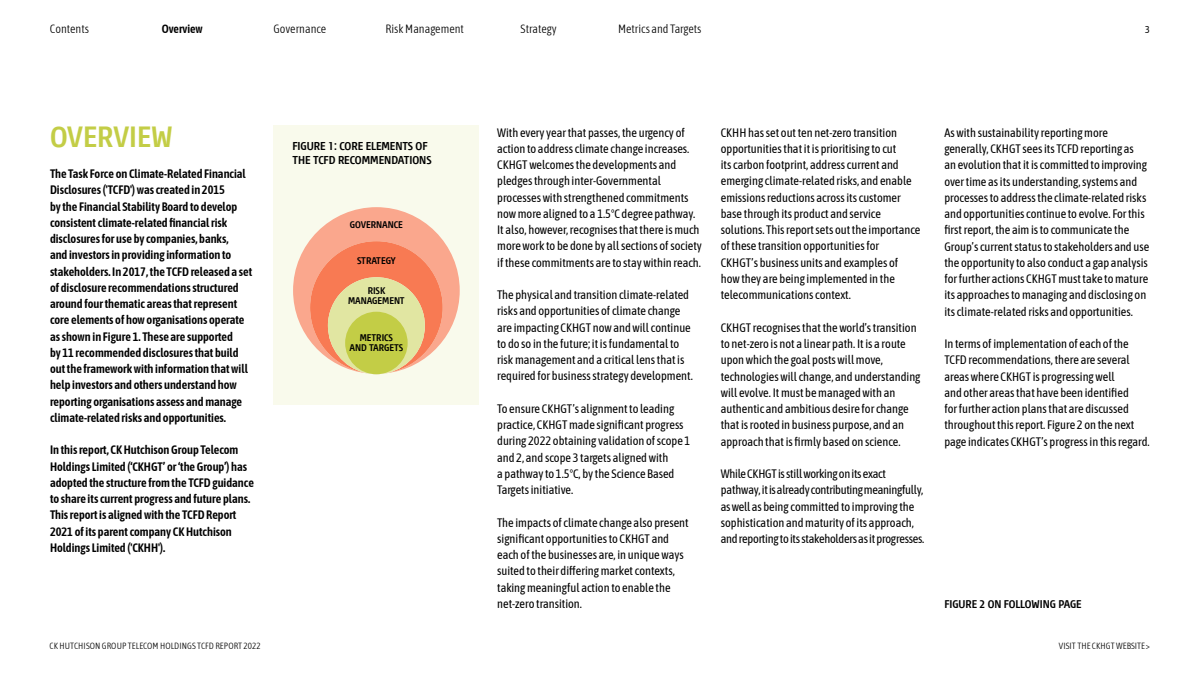
<style>
.page{position:relative;width:1200px;height:675px;background:#fff}
.page>*{position:absolute;margin:0;border:0;box-sizing:border-box;transform-origin:0 0}
.t1{font:700 condensed 32px "Modena";color:#c3cd46}
.t2{font:700 condensed 12.5px/13.5px "Modena";color:#000}
.t3{font:12.25px/16.2px "Asap Condensed";color:#000}
.t4{font:600 12.25px/16.2px "Asap Condensed";color:#000}
.t5{font:12.25px/16.2px "Asap Condensed";letter-spacing:-.02em;color:#000}
.t6{font:700 condensed 12.25px "Modena";color:#000}
.t7{font:300 12px "Asap Condensed";color:#000}
.t8{font:600 12px "Asap Condensed";color:#000}
.t9{font:700 condensed 10.55px/10.1px "Modena";color:#000;text-align:center}
.t10{font:10px "Asap Condensed";color:#000}
.t11{font:300 9px "Asap Condensed";letter-spacing:.01em;color:#000}
</style>
<div class="page">
<div style="left:274px;top:125px;width:205px;height:280px;background:#f9faec"></div>
<svg style="left:293px;top:207px;width:167px;height:167px"></svg>
<div style="left:345px;top:312px;width:63px;height:62px;background:#c3cd46;border-radius:50%"></div>
<p class="t7" style="left:50px;top:21px;width:41px">Contents</p>
<p class="t8" style="left:162px;top:21px;width:43px">Overview</p>
<p class="t7" style="left:274px;top:21px;width:54px">Governance</p>
<p class="t7" style="left:385px;top:21px;width:80px">Risk Management</p>
<p class="t7" style="left:521px;top:21px;width:38px">Strategy</p>
<p class="t7" style="left:618px;top:21px;width:85px">Metrics and Targets</p>
<p class="t10" style="left:1145px;top:22px;width:6px">3</p>
<h1 class="t1" style="left:50px;top:121px;width:124px">OVERVIEW</h1>
<p class="t4" style="left:50px;top:165px;width:204px">The Task Force on Climate-Related Financial Disclosures ('TCFD') was created in 2015<br>by the Financial Stability Board to develop consistent climate-related financial risk disclosures for use by companies, banks,<br>and investors in providing information to stakeholders. In 2017, the TCFD released a set of disclosure recommendations structured around four thematic areas that represent core elements of how organisations operate as shown in Figure 1. These are supported<br>by 11 recommended disclosures that build out the framework with information that will help investors and others understand how reporting organisations assess and manage climate-related risks and opportunities.</p>
<p class="t4" style="left:50px;top:441px;width:205px">In this report, CK Hutchison Group Telecom Holdings Limited (‘CKHGT’ or ‘the Group’) has adopted the structure from the TCFD guidance to share its current progress and future plans.<br>This report is aligned with the TCFD Report 2021 of its parent company CK Hutchison Holdings Limited ('CKHH').</p>
<p class="t2" style="left:292px;top:140px;width:141px">FIGURE 1: CORE ELEMENTS OF<br>THE TCFD RECOMMENDATIONS</p>
<p class="t9" style="left:350px;top:221px;width:54px">GOVERNANCE</p>
<p class="t9" style="left:357px;top:256px;width:40px">STRATEGY</p>
<p class="t9" style="left:348px;top:286px;width:58px">RISK<br>MANAGEMENT</p>
<p class="t9" style="left:350px;top:333px;width:55px">METRICS<br>AND TARGETS</p>
<p class="t11" style="left:50px;top:640px;width:213px">CK HUTCHISON GROUP TELECOM HOLDINGS TCFD REPORT 2022</p>
<p class="t3" style="left:497px;top:123px;width:206px">With every year that passes, the urgency of action to address climate change increases.<br>CKHGT welcomes the developments and pledges through inter-Governmental processes with strengthened commitments now more aligned to a 1.5°C degree pathway.<br>It also, however, recognises that there is much more work to be done by all sections of society if these commitments are to stay within reach.</p>
<p class="t3" style="left:497px;top:286px;width:197px">The physical and transition climate-related risks and opportunities of climate change are impacting CKHGT now and will continue to do so in the future; it is fundamental to risk management and a critical lens that is required for business strategy development.</p>
<p class="t3" style="left:497px;top:400px;width:195px">To ensure CKHGT’s alignment to leading practice, CKHGT made significant progress during 2022 obtaining validation of scope 1 and 2, and scope 3 targets aligned with<br>a pathway to 1.5°C, by the Science Based Targets initiative.</p>
<p class="t3" style="left:497px;top:514px;width:193px">The impacts of climate change also present significant opportunities to CKHGT and each of the businesses are, in unique ways suited to their differing market contexts, taking meaningful action to enable the net-zero transition.</p>
<p class="t3" style="left:721px;top:124px;width:201px">CKHH has set out ten net-zero transition opportunities that it is prioritising to cut<br>its carbon footprint, address current and emerging climate-related risks, and enable emissions reductions across its customer base through its product and service solutions. This report sets out the importance of these transition opportunities for<br>CKHGT’s business units and examples of<br>how they are being implemented in the telecommunications context.</p>
<p class="t3" style="left:721px;top:319px;width:201px">CKHGT recognises that the world’s transition to net-zero is not a linear path. It is a route upon which the goal posts will move, technologies will change, and understanding will evolve. It must be managed with an authentic and ambitious desire for change that is rooted in business purpose, and an approach that is firmly based on science.</p>
<p class="t5" style="left:721px;top:465px;width:205px">While CKHGT is still working on its exact pathway, it is already contributing meaningfully, as well as being committed to improving the sophistication and maturity of its approach, and reporting to its stakeholders as it progresses.</p>
<p class="t3" style="left:944px;top:124px;width:206px">As with sustainability reporting more generally, CKHGT sees its TCFD reporting as<br>an evolution that it is committed to improving over time as its understanding, systems and processes to address the climate-related risks and opportunities continue to evolve. For this first report, the aim is to communicate the Group’s current status to stakeholders and use the opportunity to also conduct a gap analysis for further actions CKHGT must take to mature its approaches to managing and disclosing on its climate-related risks and opportunities.</p>
<p class="t3" style="left:944px;top:335px;width:207px">In terms of implementation of each of the TCFD recommendations, there are several areas where CKHGT is progressing well<br>and other areas that have been identified<br>for further action plans that are discussed throughout this report. Figure 2 on the next page indicates CKHGT’s progress in this regard.</p>
<p class="t6" style="left:944px;top:598px;width:139px">FIGURE 2 ON FOLLOWING PAGE</p>
<p class="t11" style="left:1059px;top:640px;width:93px">VISIT THE CKHGT WEBSITE&gt;</p>
</div>
